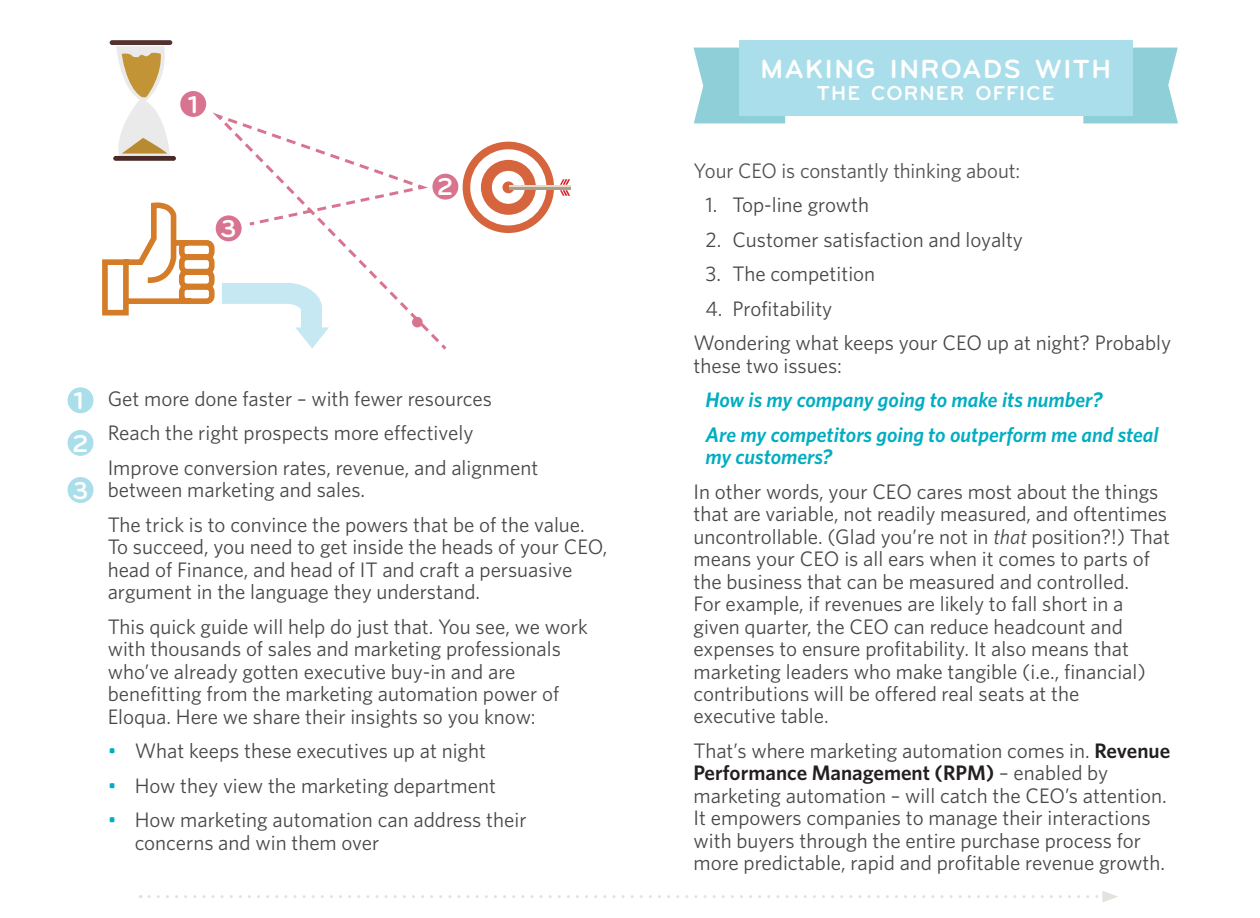
<style>
.page{position:relative;width:1260px;height:918px;background:#fff}
.page>*{position:absolute;margin:0;border:0;box-sizing:border-box;transform-origin:0 0}
.t1{font:700 27.3px "Bryant";letter-spacing:.055em;color:#fff}
.t2{font:700 25.2px/42.6px "Bryant";color:#fff}
.t3{font:21px/22.5px "Whitney HTF";color:#494848}
.t4{font:italic 600 21px/34.5px "Whitney HTF";color:#00adc1}
.t5{font:21px "Whitney HTF";letter-spacing:-.005em;color:#535251}
.t6{font:700 21px "Bryant";letter-spacing:.055em;color:#fff}
.s1{color:#00adc1}
.s2{font-style:italic}
.s3{font-weight:600;color:#231f20}
</style>
<div class="page">
<svg style="left:149px;top:891px;width:969px;height:11px"></svg>
<div style="left:68px;top:387px;width:25px;height:26px;background:#a9deea;border-radius:50%"></div>
<div style="left:68px;top:430px;width:25px;height:26px;background:#a9deea;border-radius:50%"></div>
<div style="left:68px;top:477px;width:25px;height:26px;background:#a9deea;border-radius:50%"></div>
<div style="left:432px;top:174px;width:26px;height:26px;background:#d97490;border-radius:50%"></div>
<svg style="left:1083px;top:48px;width:95px;height:75px;background:#9ad3db"></svg>
<svg style="left:694px;top:48px;width:91px;height:75px;background:#99d3db"></svg>
<div style="left:739px;top:40px;width:394px;height:76px;background:#a9deea"></div>
<div style="left:463px;top:142px;width:91px;height:91px;background:#d6643d;border-radius:50%"></div>
<div style="left:470px;top:149px;width:76px;height:76px;background:#fff;border-radius:50%"></div>
<div style="left:481px;top:160px;width:55px;height:55px;background:#d6643d;border-radius:50%"></div>
<div style="left:492px;top:171px;width:33px;height:33px;background:#fff;border-radius:50%"></div>
<div style="left:502px;top:181px;width:12px;height:12px;background:#d6643d;border-radius:50%"></div>
<hr style="left:509px;top:185px;width:61px;height:2px;background:#e8dcc6">
<hr style="left:509px;top:187px;width:61px;height:3px;background:#a89e92">
<svg style="left:560px;top:179px;width:10px;height:17px"></svg>
<div style="left:110px;top:40px;width:62px;height:5px;background:#533230;border-radius:2px"></div>
<svg style="left:102px;top:46px;width:317px;height:303px"></svg>
<p class="t2" style="left:188px;top:83px;width:11px">1</p>
<p class="t2" style="left:221px;top:208px;width:17px">3</p>
<p class="t2" style="left:437px;top:166px;width:17px">2</p>
<p class="t2" style="left:72px;top:379px;width:17px">1<br>2</p>
<p class="t2" style="left:72px;top:469px;width:17px">3</p>
<p class="t3" style="left:108px;top:381px;width:432px;line-height:34.5px">Get more done faster – with fewer resources<br>Reach the right prospects more effectively<br>Improve conversion rates, revenue, and alignment</p>
<p class="t3" style="left:108px;top:472px;width:479px;line-height:34.5px">between marketing and sales.<br>The trick is to convince the powers that be of the value.</p>
<p class="t3" style="left:108px;top:535px;width:501px">To succeed, you need to get inside the heads of your CEO, head of Finance, and head of IT and craft a persuasive argument in the language they understand.</p>
<p class="t3" style="left:108px;top:615px;width:482px">This quick guide will help do just that. You see, we work with thousands of sales and marketing professionals who’ve already gotten executive buy-in and are benefitting from the marketing automation power of Eloqua. Here we share their insights so you know:</p>
<p class="t3" style="left:108px;top:739px;width:380px"><span class="s1">•</span> What keeps these executives up at night</p>
<p class="t3" style="left:108px;top:774px;width:390px"><span class="s1">•</span> How they view the marketing department</p>
<p class="t3" style="left:135px;top:808px;width:393px;text-indent:-27px"><span class="s1">•</span> How marketing automation can address their concerns and win them over</p>
<h1 class="t1" style="left:760px;top:52px;width:332px">MAKING INROADS WITH</h1>
<p class="t6" style="left:817px;top:80px;width:239px">TH E CORNER OFFICE</p>
<p class="t5" style="left:694px;top:158px;width:328px">Your CEO is constantly thinking about:</p>
<p class="t3" style="left:706px;top:193px;width:165px">1. Top-line growth</p>
<p class="t3" style="left:706px;top:228px;width:319px">2. Customer satisfaction and loyalty</p>
<p class="t3" style="left:706px;top:262px;width:171px">3. The competition</p>
<p class="t3" style="left:694px;top:291px;width:479px;line-height:34.5px;text-indent:12px">4. Profitability<br>Wondering what keeps your CEO up at night? Probably</p>
<p class="t3" style="left:694px;top:354px;width:150px">these two issues:</p>
<p class="t4" style="left:706px;top:382px;width:455px">How is my company going to make its number?<br>Are my competitors going to outperform me and steal</p>
<p class="t4" style="left:706px;top:439px;width:128px">my customers?</p>
<p class="t3" style="left:694px;top:480px;width:478px">In other words, your CEO cares most about the things that are variable, not readily measured, and oftentimes uncontrollable. (Glad you’re not in <span class="s2">that</span> position?!) That means your CEO is all ears when it comes to parts of the business that can be measured and controlled.<br>For example, if revenues are likely to fall short in a given quarter, the CEO can reduce headcount and expenses to ensure profitability. It also means that marketing leaders who make tangible (i.e., financial) contributions will be offered real seats at the<br>executive table.</p>
<p class="t3" style="left:694px;top:739px;width:478px">That’s where marketing automation comes in. <span class="s3">Revenue Performance Management (RPM)</span> – enabled by marketing automation – will catch the CEO’s attention.<br>It empowers companies to manage their interactions with buyers through the entire purchase process for more predictable, rapid and profitable revenue growth.</p>
</div>
